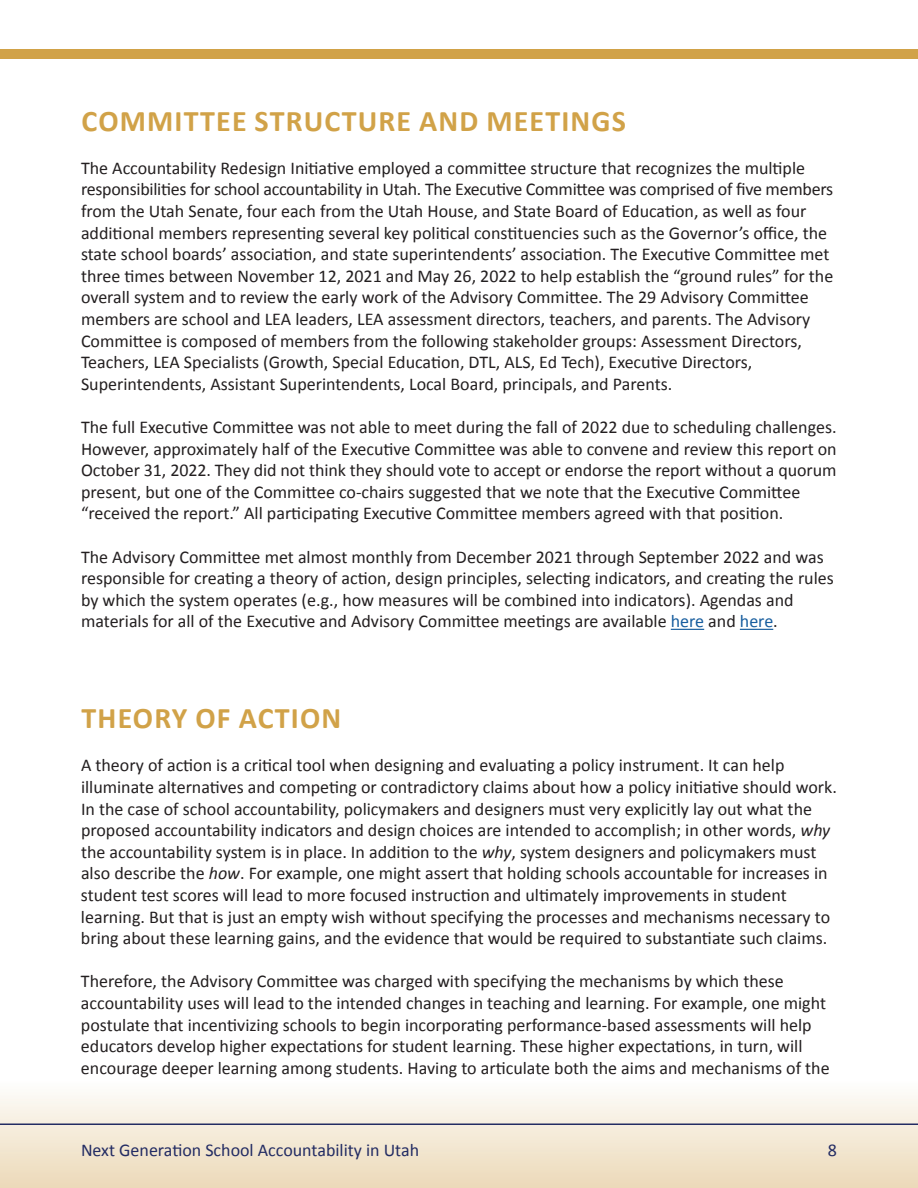
<style>
.page{position:relative;width:918px;height:1188px;background:#fff}
.page>*{position:absolute;margin:0;border:0;box-sizing:border-box;transform-origin:0 0}
.t1{font:700 30px "Calibri";letter-spacing:.04em;color:#d1a248}
.t2{font:18px/21.6px "Calibri";color:#231f20}
.t3{font:18px "Calibri";color:#232c63}
.s1{color:#175d9e}
.s2{font-style:italic}
</style>
<div class="page">
<div style="left:0;top:1080px;width:918px;height:108px;background:linear-gradient(to bottom,#fefefd,#ecd9b8)"></div>
<hr style="left:0;top:1124px;width:918px;height:1px;background:#232c63">
<div style="left:0;top:49px;width:918px;height:9px;background:#d1a248"></div>
<hr style="left:671px;top:629px;width:33px;height:1px;background:#175d9e">
<hr style="left:740px;top:629px;width:33px;height:1px;background:#175d9e">
<h2 class="t1" style="left:82px;top:101px;width:546px">COMMITTEE STRUCTURE AND MEETINGS</h2>
<p class="t2" style="left:81px;top:157px;width:754px">The Accountability Redesign Initiative employed a committee structure that recognizes the multiple responsibilities for school accountability in Utah. The Executive Committee was comprised of five members from the Utah Senate, four each from the Utah House, and State Board of Education, as well as four additional members representing several key political constituencies such as the Governor’s office, the state school boards’ association, and state superintendents’ association. The Executive Committee met three times between November 12, 2021 and May 26, 2022 to help establish the “ground rules” for the overall system and to review the early work of the Advisory Committee. The 29 Advisory Committee</p>
<p class="t2" style="left:81px;top:308px;width:731px">members are school and LEA leaders, LEA assessment directors, teachers, and parents. The Advisory</p>
<p class="t2" style="left:81px;top:330px;width:722px">Committee is composed of members from the following stakeholder groups: Assessment Directors,<br>Teachers, LEA Specialists (Growth, Special Education, DTL, ALS, Ed Tech), Executive Directors,</p>
<p class="t2" style="left:81px;top:373px;width:593px">Superintendents, Assistant Superintendents, Local Board, principals, and Parents.</p>
<p class="t2" style="left:81px;top:416px;width:757px">The full Executive Committee was not able to meet during the fall of 2022 due to scheduling challenges.<br>However, approximately half of the Executive Committee was able to convene and review this report on</p>
<p class="t2" style="left:81px;top:459px;width:757px">October 31, 2022. They did not think they should vote to accept or endorse the report without a quorum</p>
<p class="t2" style="left:81px;top:481px;width:721px">present, but one of the Committee co-chairs suggested that we note that the Executive Committee “received the report.” All participating Executive Committee members agreed with that position.</p>
<p class="t2" style="left:81px;top:546px;width:754px">The Advisory Committee met almost monthly from December 2021 through September 2022 and was responsible for creating a theory of action, design principles, selecting indicators, and creating the rules by which the system operates (e.g., how measures will be combined into indicators). Agendas and materials for all of the Executive and Advisory Committee meetings are available <span class="s1">here</span> and <span class="s1">here</span>.</p>
<h2 class="t1" style="left:82px;top:699px;width:261px">THEORY OF ACTION</h2>
<p class="t2" style="left:81px;top:755px;width:757px">A theory of action is a critical tool when designing and evaluating a policy instrument. It can help illuminate alternatives and competing or contradictory claims about how a policy initiative should work.</p>
<p class="t2" style="left:81px;top:798px;width:733px">In the case of school accountability, policymakers and designers must very explicitly lay out what the</p>
<p class="t2" style="left:81px;top:819px;width:751px">proposed accountability indicators and design choices are intended to accomplish; in other words, <span class="s2">why </span>the accountability system is in place. In addition to the <span class="s2">why</span>, system designers and policymakers must also describe the <span class="s2">how</span>. For example, one might assert that holding schools accountable for increases in</p>
<p class="t2" style="left:81px;top:884px;width:751px">student test scores will lead to more focused instruction and ultimately improvements in student learning. But that is just an empty wish without specifying the processes and mechanisms necessary to bring about these learning gains, and the evidence that would be required to substantiate such claims.</p>
<p class="t2" style="left:81px;top:971px;width:704px">Therefore, the Advisory Committee was charged with specifying the mechanisms by which these</p>
<p class="t2" style="left:81px;top:992px;width:747px">accountability uses will lead to the intended changes in teaching and learning. For example, one might</p>
<p class="t2" style="left:81px;top:1014px;width:750px">postulate that incentivizing schools to begin incorporating performance-based assessments will help educators develop higher expectations for student learning. These higher expectations, in turn, will encourage deeper learning among students. Having to articulate both the aims and mechanisms of the</p>
<p class="t3" style="left:81px;top:1139px;width:340px">Next Generation School Accountability in Utah</p>
<p class="t3" style="left:828px;top:1139px;width:11px">8</p>
</div>
